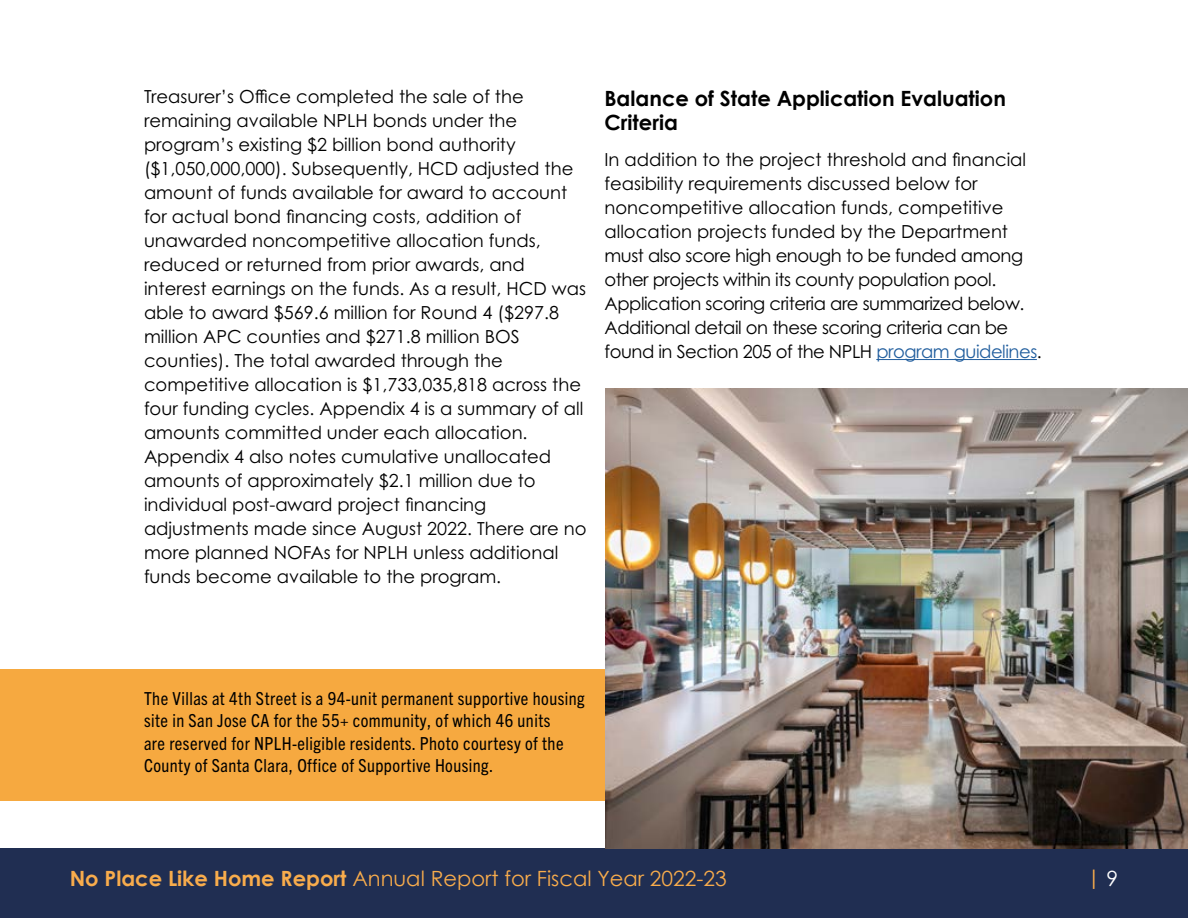
<style>
.page{position:relative;width:1188px;height:918px;background:#fff}
.page>*{position:absolute;margin:0;border:0;box-sizing:border-box;transform-origin:0 0}
.t1{font:21px "Century Gothic";color:#f8ac4c}
.t2{font:700 21px/24px "Century Gothic";color:#000}
.t3{font:18px/24px "Century Gothic Pro";color:#000}
.t4{font:18px/24px "Century Gothic Pro";letter-spacing:-.025em;color:#000}
.Condensed_Caption_Reversed{font:condensed 18px/22.5px "Trade Gothic Next LT Pro";letter-spacing:.025em;color:#000}
.s1{color:#215e9e}
.s2{font-weight:700}
.s3{color:#fff}
</style>
<div class="page">
<div style="left:0;top:848px;width:1188px;height:70px;background:#202e52"></div>
<hr style="left:876px;top:359px;width:161px;height:1px;background:#215e9e">
<img style="left:605px;top:389px;width:583px;height:460px">
<div style="left:0;top:670px;width:604px;height:131px;background:#f6a940"></div>
<p class="t3" style="left:144px;top:85px;width:444px">Treasurer’s Office completed the sale of the remaining available NPLH bonds under the program’s existing $2 billion bond authority ($1,050,000,000). Subsequently, HCD adjusted the amount of funds available for award to account for actual bond financing costs, addition of unawarded noncompetitive allocation funds, reduced or returned from prior awards, and interest earnings on the funds. As a result, HCD was able to award $569.6 million for Round 4 ($297.8 million APC counties and $271.8 million BOS counties). The total awarded through the competitive allocation is $1,733,035,818 across the four funding cycles. Appendix 4 is a summary of all amounts committed under each allocation.<br>Appendix 4 also notes cumulative unallocated amounts of approximately $2.1 million due to individual post-award project financing adjustments made since August 2022. There are no more planned NOFAs for NPLH unless additional funds become available to the program.</p>
<p class="t2" style="left:604px;top:85px;width:403px">Balance of State Application Evaluation<br>Criteria</p>
<p class="t4" style="left:604px;top:147px;width:439px">In addition to the project threshold and financial feasibility requirements discussed below for noncompetitive allocation funds, competitive allocation projects funded by the Department must also score high enough to be funded among other projects within its county population pool.<br>Application scoring criteria are summarized below.<br>Additional detail on these scoring criteria can be found in Section 205 of the NPLH <span class="s1">program guidelines</span>.</p>
<p class="Condensed_Caption_Reversed" style="left:144px;top:686px;width:442px">The Villas at 4th Street is a 94-unit permanent supportive housing site in San Jose CA for the 55+ community, of which 46 units<br>are reserved for NPLH-eligible residents. Photo courtesy of the County of Santa Clara, Office of Supportive Housing.</p>
<p class="t1" style="left:70px;top:864px;width:658px"><span class="s2">No Place Like Home Report</span> Annual Report for Fiscal Year 2022-23</p>
<p class="t1" style="left:1087px;top:862px;width:33px">| <span class="s3">9</span></p>
</div>
